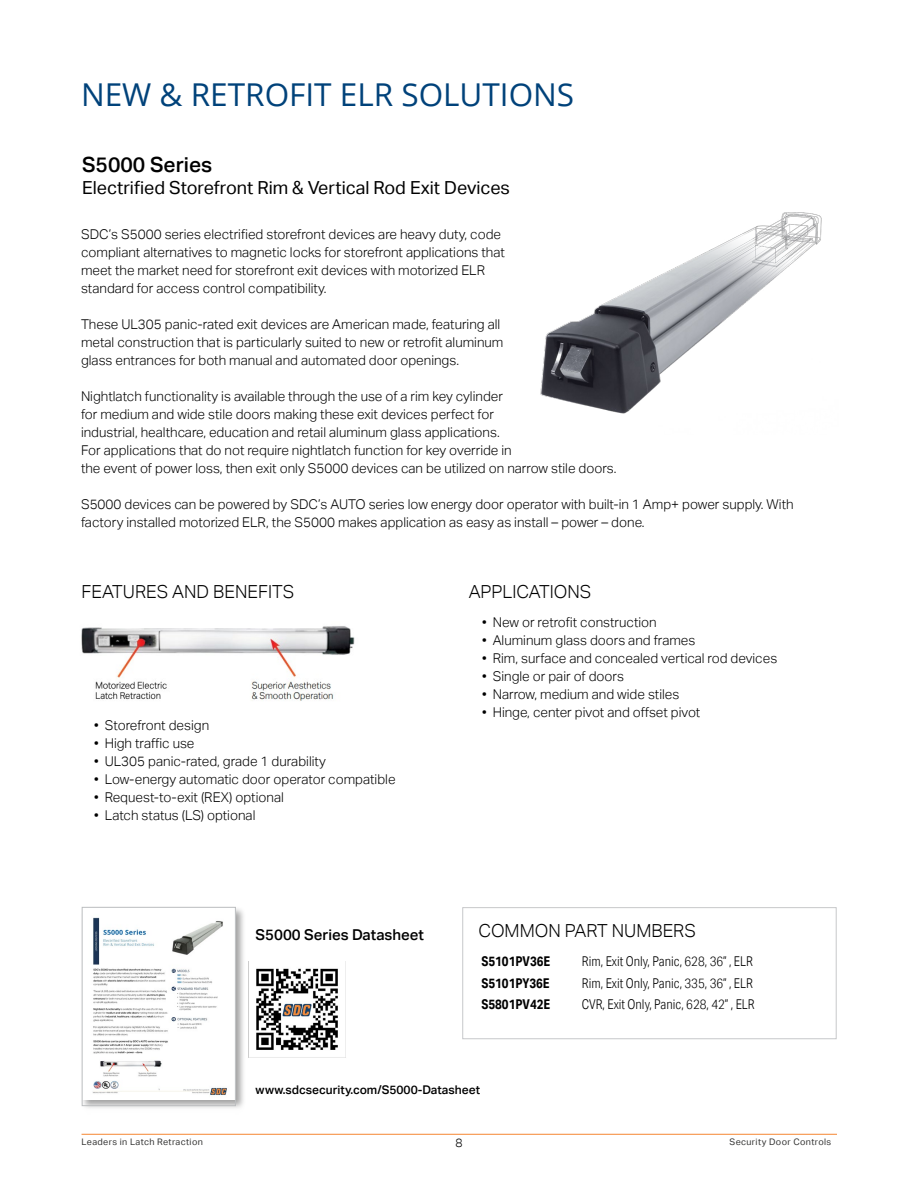
<style>
.page{position:relative;width:918px;height:1188px;background:#fff}
.page>*{position:absolute;margin:0;border:0;box-sizing:border-box;transform-origin:0 0}
.t1{font:31.5px "Open Sans";color:#00427a}
.t2{font:500 21px "Aktiv Grotesk";color:#000}
.t3{font:300 18px "Aktiv Grotesk";color:#000}
.t4{font:18px "Aktiv Grotesk";color:#000}
.t5{font:500 15px "Aktiv Grotesk";color:#000}
.t6{font:300 13.5px/18px "Aktiv Grotesk";color:#000}
.t7{font:300 13.5px "Aktiv Grotesk Cd";color:#000}
.t8{font:700 13.5px "Aktiv Grotesk Cd";color:#000}
.t9{font:500 12px "Aktiv Grotesk";color:#000}
.t10{font:300 12px "Aktiv Grotesk";color:#000}
.t11{font:9px "Aktiv Grotesk";letter-spacing:.04em;color:#343433}
</style>
<div class="page">
<hr style="left:82px;top:1134px;width:755px;height:1px;background:#f58732">
<img style="left:540px;top:212px;width:282px;height:202px">
<img style="left:81px;top:626px;width:274px;height:75px">
<div style="left:80px;top:905px;width:166px;height:211px;background:#000;opacity:.36"></div>
<img style="left:84px;top:909px;width:149px;height:191px">
<div style="left:82px;top:907px;width:153px;height:199px;border:1px solid #bcbec0"></div>
<img style="left:248px;top:961px;width:98px;height:97px">
<div style="left:462px;top:907px;width:375px;height:132px;background:#fff;border:1px solid #c7c8ca"></div>
<h1 class="t1" style="left:81px;top:73px;width:495px">NEW &amp; RETROFIT ELR SOLUTIONS</h1>
<h2 class="t2" style="left:82px;top:153px;width:132px">S5000 Series</h2>
<h3 class="t4" style="left:82px;top:177px;width:429px">Electrified Storefront Rim &amp; Vertical Rod Exit Devices</h3>
<p class="t6" style="left:81px;top:225px;width:426px">SDC’s S5000 series electrified storefront devices are heavy duty, code compliant alternatives to magnetic locks for storefront applications that meet the market need for storefront exit devices with motorized ELR standard for access control compatibility.</p>
<p class="t6" style="left:81px;top:315px;width:424px">These UL305 panic-rated exit devices are American made, featuring all metal construction that is particularly suited to new or retrofit aluminum glass entrances for both manual and automated door openings.</p>
<p class="t6" style="left:81px;top:387px;width:537px">Nightlatch functionality is available through the use of a rim key cylinder<br>for medium and wide stile doors making these exit devices perfect for<br>industrial, healthcare, education and retail aluminum glass applications.<br>For applications that do not require nightlatch function for key override in<br>the event of power loss, then exit only S5000 devices can be utilized on narrow stile doors.</p>
<p class="t6" style="left:81px;top:495px;width:714px">S5000 devices can be powered by SDC’s AUTO series low energy door operator with built-in 1 Amp+ power supply. With factory installed motorized ELR, the S5000 makes application as easy as install – power – done.</p>
<h3 class="t3" style="left:81px;top:581px;width:214px">FEATURES AND BENEFITS</h3>
<h3 class="t3" style="left:469px;top:581px;width:124px">APPLICATIONS</h3>
<p class="t6" style="left:94px;top:716px;width:116px">• Storefront design</p>
<p class="t6" style="left:94px;top:734px;width:102px">• High traffic use</p>
<p class="t6" style="left:94px;top:752px;width:233px">• UL305 panic-rated, grade 1 durability</p>
<p class="t6" style="left:94px;top:770px;width:303px">• Low-energy automatic door operator compatible</p>
<p class="t6" style="left:94px;top:788px;width:191px">• Request-to-exit (REX) optional</p>
<p class="t6" style="left:94px;top:806px;width:163px">• Latch status (LS) optional</p>
<p class="t5" style="left:256px;top:926px;width:170px">S5000 Series Datasheet</p>
<p class="t6" style="left:482px;top:614px;width:176px">• New or retrofit construction</p>
<p class="t6" style="left:482px;top:632px;width:215px">• Aluminum glass doors and frames</p>
<p class="t6" style="left:482px;top:650px;width:297px">• Rim, surface and concealed vertical rod devices</p>
<p class="t6" style="left:482px;top:668px;width:143px">• Single or pair of doors</p>
<p class="t6" style="left:482px;top:686px;width:199px">• Narrow, medium and wide stiles</p>
<p class="t6" style="left:482px;top:704px;width:220px">• Hinge, center pivot and offset pivot</p>
<h3 class="t3" style="left:478px;top:920px;width:219px">COMMON PART NUMBERS</h3>
<p class="t8" style="left:481px;top:953px;width:70px">S5101PV36E</p>
<p class="t7" style="left:582px;top:953px;width:173px">Rim, Exit Only, Panic, 628, 36” , ELR</p>
<p class="t8" style="left:481px;top:975px;width:70px">S5101PY36E</p>
<p class="t7" style="left:582px;top:975px;width:173px">Rim, Exit Only, Panic, 335, 36” , ELR</p>
<p class="t8" style="left:481px;top:996px;width:70px">S5801PV42E</p>
<p class="t7" style="left:582px;top:997px;width:174px">CVR, Exit Only, Panic, 628, 42” , ELR</p>
<p class="t9" style="left:256px;top:1083px;width:226px">www.sdcsecurity.com/S5000-Datasheet</p>
<p class="t11" style="left:82px;top:1137px;width:123px">Leaders in Latch Retraction</p>
<p class="t10" style="left:455px;top:1136px;width:9px">8</p>
<p class="t11" style="left:730px;top:1137px;width:103px">Security Door Controls</p>
</div>
